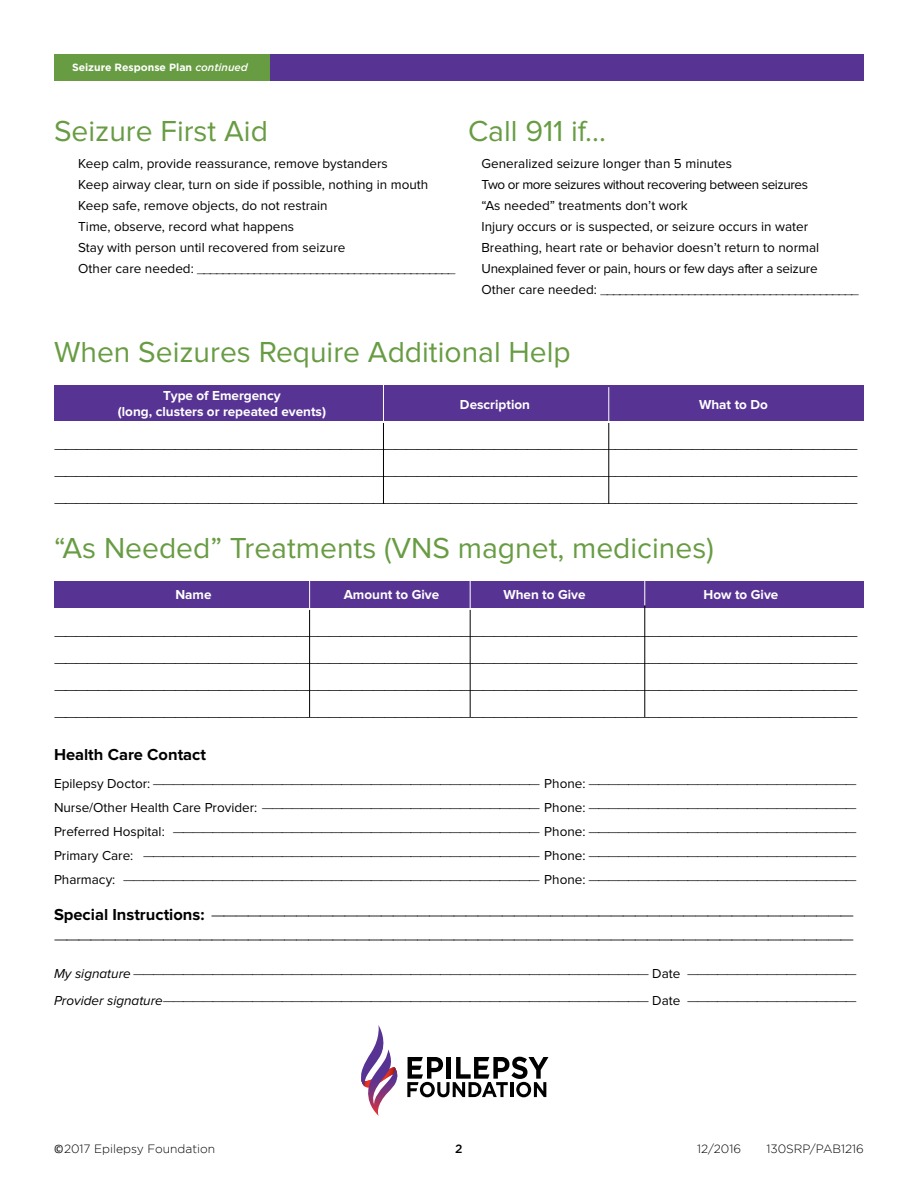
<style>
.page{position:relative;width:918px;height:1188px;background:#fff}
.page>*{position:absolute;margin:0;border:0;box-sizing:border-box;transform-origin:0 0}
.t1{font:30px "Proxima Nova";color:#689c43}
.t2{font:300 16.5px/24px "Proxima Nova";color:#000}
.t3{font:700 16.5px "Proxima Nova";color:#000}
.t4{font:300 15px/27px "Proxima Nova";color:#000;text-align:justify}
.t5{font:300 13.5px/24px "Proxima Nova";color:#000;text-align:justify}
.t6{font:13.5px/21px "Proxima Nova";color:#000}
.t7{font:700 13.5px "Proxima Nova";color:#fff}
.t8{font:300 12px "Gotham";color:#000}
.t9{font:500 12px "Gotham";color:#000}
.t10{font:700 10.5px "Gotham";color:#fff}
.s1{font-weight:500;font-style:italic}
.s2{font-weight:300}
.s3{font-weight:400}
.s4{font-weight:700}
.s5{font-weight:400;font-style:italic}
.s6{font-family:"Calibri";font-weight:400}
</style>
<div class="page">
<div style="left:54px;top:386px;width:810px;height:36px;background:#573393"></div>
<div style="left:54px;top:54px;width:216px;height:27px;background:#689c43"></div>
<div style="left:270px;top:54px;width:594px;height:27px;background:#573393"></div>
<div style="left:54px;top:581px;width:810px;height:27px;background:#573393"></div>
<svg style="left:407px;top:1057px;width:141px;height:40px"></svg>
<svg style="left:361px;top:1025px;width:37px;height:91px"></svg>
<hr style="left:309px;top:610px;width:1px;height:107px;background:#000">
<hr style="left:309px;top:579px;width:1px;height:31px;background:#fff">
<hr style="left:470px;top:610px;width:1px;height:107px;background:#000">
<hr style="left:470px;top:579px;width:1px;height:31px;background:#fff">
<hr style="left:644px;top:606px;width:1px;height:111px;background:#000">
<svg style="left:644px;top:581px;width:1px;height:24px"></svg>
<hr style="left:383px;top:423px;width:1px;height:81px;background:#000">
<hr style="left:383px;top:383px;width:1px;height:40px;background:#fff">
<hr style="left:608px;top:423px;width:1px;height:81px;background:#000">
<hr style="left:608px;top:387px;width:1px;height:36px;background:#fff">
<p class="t10" style="left:72px;top:61px;width:177px">Seizure Response Plan <span class="s1">continued</span></p>
<h1 class="t1" style="left:54px;top:117px;width:215px">Seizure First Aid</h1>
<p class="t6" style="left:78px;top:153px;width:379px">Keep calm, provide reassurance, remove bystanders<br>Keep airway clear, turn on side if possible, nothing in mouth Keep safe, remove objects, do not restrain<br>Time, observe, record what happens<br>Stay with person until recovered from seizure<br>Other care needed: <span class="s2">_________________________________________</span></p>
<h1 class="t1" style="left:468px;top:117px;width:139px">Call 911 if...</h1>
<p class="t6" style="left:482px;top:153px;width:379px">Generalized seizure longer than 5 minutes<br>Two or more seizures without recovering between seizures<br>“As needed” treatments don’t work<br>Injury occurs or is suspected, or seizure occurs in water Breathing, heart rate or behavior doesn’t return to normal Unexplained fever or pain, hours or few days after a seizure<br>Other care needed: <span class="s2">_________________________________________</span></p>
<h1 class="t1" style="left:54px;top:338px;width:518px">When Seizures Require Additional Help</h1>
<p class="t7" style="left:163px;top:389px;width:119px">Type of Emergency</p>
<p class="t7" style="left:460px;top:398px;width:72px">Description</p>
<p class="t7" style="left:699px;top:398px;width:70px">What to Do</p>
<p class="t7" style="left:118px;top:405px;width:210px">(long, clusters or repeated events)</p>
<p class="t4" style="left:54px;top:435px;width:806px">————————————————————————————————————————————————————————————————————————— ————————————————————————————————————————————————————————————————————————— —————————————————————————————————————————————————————————————————————————</p>
<h1 class="t1" style="left:54px;top:535px;width:661px">“As Needed” Treatments (VNS magnet, medicines)</h1>
<p class="t7" style="left:175px;top:588px;width:38px">Name</p>
<p class="t7" style="left:344px;top:588px;width:97px">Amount to Give</p>
<p class="t7" style="left:503px;top:588px;width:84px">When to Give</p>
<p class="t7" style="left:704px;top:588px;width:76px">How to Give</p>
<p class="t4" style="left:54px;top:622px;width:806px">————————————————————————————————————————————————————————————————————————— ————————————————————————————————————————————————————————————————————————— ————————————————————————————————————————————————————————————————————————— —————————————————————————————————————————————————————————————————————————</p>
<p class="t3" style="left:54px;top:747px;width:154px">Health Care Contact</p>
<p class="t5" style="left:54px;top:772px;width:804px"><span class="s3">Epilepsy Doctor:</span> ——————————————————————————————————————— <span class="s3">Phone:</span> ——————————————————————————— <span class="s3">Nurse/Other Health Care Provider:</span> ———————————————————————————— <span class="s3">Phone:</span> ——————————————————————————— <span class="s3">Preferred Hospital:</span> ————————————————————————————————————— <span class="s3">Phone:</span> ——————————————————————————— <span class="s3">Primary Care:</span> ———————————————————————————————————————— <span class="s3">Phone:</span> ——————————————————————————— <span class="s3">Pharmacy:</span> —————————————————————————————————————————— <span class="s3">Phone:</span> ———————————————————————————</p>
<p class="t2" style="left:54px;top:903px;width:801px"><span class="s4">Special Instructions:</span> ————————————————————————————————————————————————————— ——————————————————————————————————————————————————————————————————</p>
<p class="t5" style="left:54px;top:961px;width:804px;line-height:27px"><span class="s5">My signature</span> ———————————————————————————————————————————————————— <span class="s3">Date</span> —————————————————<br><span class="s5">Provider signature</span>————————————————————————————————————————————————— <span class="s3">Date</span> —————————————————</p>
<p class="t8" style="left:54px;top:1142px;width:163px"><span class="s6">©</span>2017 Epilepsy Foundation</p>
<p class="t9" style="left:455px;top:1141px;width:9px">2</p>
<p class="t8" style="left:697px;top:1142px;width:46px">12/2016</p>
<p class="t8" style="left:766px;top:1142px;width:99px">130SRP/PAB1216</p>
</div>
